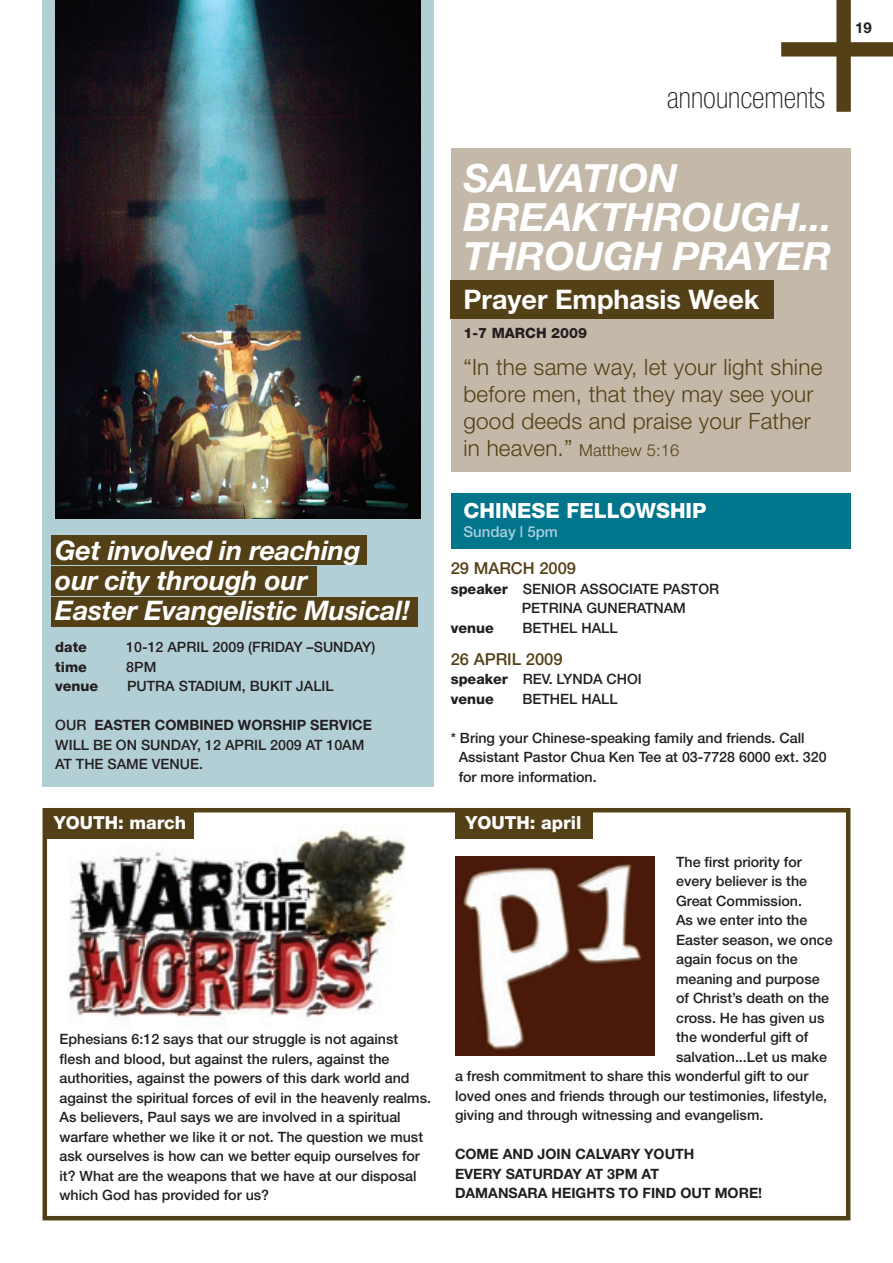
<style>
.page{position:relative;width:893px;height:1263px;background:#fff}
.page>*{position:absolute;margin:0;border:0;box-sizing:border-box;transform-origin:0 0}
.t1{font:italic 700 39px/39px "Helvetica Neue";color:#fff}
.t2{font:100 condensed 30px "Helvetica Neue";color:#231f20}
.t3{font:italic 700 27px/30px "Helvetica Neue";letter-spacing:-.01em;color:#fff}
.t4{font:700 27px "Helvetica Neue";color:#fff}
.t5{font:300 22.5px/27px "Helvetica Neue";letter-spacing:.01em;color:#534016}
.t6{font:800 21px "Helvetica Neue";color:#fff}
.t7{font:800 18px "Helvetica Neue";color:#fff}
.t8{font:500 16.5px "Helvetica Neue";color:#534016}
.t9{font:300 16.5px "Helvetica Neue";letter-spacing:.01em;color:#534016}
.t10{font:500 15px "Helvetica Neue";color:#a9cfdb}
.t11{font:700 15px "Helvetica Neue";color:#231f20}
.t12{font:500 14.25px/19.5px "Helvetica Neue";color:#231f20}
.t13{font:700 14.25px/19.5px "Helvetica Neue";color:#231f20}
.t14{font:800 14.25px "Helvetica Neue";color:#231f20}
.s1{font-weight:700}
.s2{font-size:22.5px}
.s3{font-weight:800}
</style>
<div class="page">
<div style="left:451px;top:149px;width:399px;height:323px;background:#c4b9a8"></div>
<div style="left:43px;top:0;width:391px;height:787px;background:#b3cfd6"></div>
<div style="left:51px;top:535px;width:316px;height:30px;background:#534016"></div>
<div style="left:51px;top:567px;width:265px;height:29px;background:#534016"></div>
<div style="left:51px;top:597px;width:367px;height:30px;background:#534016"></div>
<img style="left:68px;top:823px;width:338px;height:203px">
<div style="left:43px;top:808px;width:807px;height:412px;border:4px solid #534016"></div>
<svg style="left:781px;top:0;width:112px;height:112px"></svg>
<img style="left:55px;top:0;width:366px;height:519px">
<img style="left:455px;top:856px;width:200px;height:200px">
<div style="left:43px;top:808px;width:151px;height:31px;background:#534016"></div>
<div style="left:455px;top:808px;width:138px;height:31px;background:#534016"></div>
<div style="left:451px;top:493px;width:399px;height:56px;background:#00758c"></div>
<div style="left:451px;top:281px;width:323px;height:38px;background:#534016"></div>
<h2 class="t2" style="left:667px;top:81px;width:159px">announcements</h2>
<h1 class="t1" style="left:463px;top:158px;width:370px">SALVATION<br>BREAKTHROUGH...<br>THROUGH PRAYER</h1>
<h3 class="t4" style="left:463px;top:282px;width:297px">Prayer Emphasis Week</h3>
<p class="t14" style="left:463px;top:325px;width:125px">1-7 MARCH 2009</p>
<h3 class="t3" style="left:55px;top:535px;width:356px">Get involved in reaching<br>our city through our<br>Easter Evangelistic Musical!</h3>
<p class="t14" style="left:55px;top:639px;width:33px">date</p>
<p class="t12" style="left:126px;top:637px;width:251px">10-12 APRIL 2009 (FRIDAY –SUNDAY)</p>
<p class="t14" style="left:55px;top:658px;width:33px">time</p>
<p class="t12" style="left:126px;top:657px;width:32px">8PM</p>
<p class="t14" style="left:55px;top:678px;width:45px">venue</p>
<p class="t12" style="left:127px;top:676px;width:208px">PUTRA STADIUM, BUKIT JALIL</p>
<p class="t12" style="left:55px;top:715px;width:318px">OUR <span class="s1">EASTER COMBINED WORSHIP SERVICE<br></span>WILL BE ON SUNDAY, 12 APRIL 2009 AT 10AM<br>AT THE SAME VENUE.</p>
<h3 class="t5" style="left:463px;top:353px;width:360px">“In the same way, let your light shine before men, that they may see your good deeds and praise your Father</h3>
<p class="t9" style="left:463px;top:440px;width:217px"><span class="s2">in heaven.”</span> Matthew 5:16</p>
<h3 class="t6" style="left:464px;top:498px;width:245px">CHINESE FELLOWSHIP</h3>
<p class="t10" style="left:464px;top:523px;width:96px">Sunday | 5pm</p>
<p class="t8" style="left:451px;top:558px;width:127px">29 MARCH 2009</p>
<p class="t12" style="left:522px;top:579px;width:199px;text-indent:-71px"><span class="s3">speaker</span> SENIOR ASSOCIATE PASTOR<br>PETRINA GUNERATNAM</p>
<p class="t14" style="left:451px;top:619px;width:45px">venue</p>
<p class="t12" style="left:522px;top:618px;width:97px">BETHEL HALL</p>
<p class="t8" style="left:451px;top:649px;width:113px">26 APRIL 2009</p>
<p class="t12" style="left:451px;top:669px;width:193px"><span class="s3">speaker</span> REV. LYNDA CHOI <span class="s3">venue</span></p>
<p class="t12" style="left:522px;top:689px;width:97px">BETHEL HALL</p>
<p class="t12" style="left:459px;top:728px;width:370px;text-indent:-8px">* Bring your Chinese-speaking family and friends. Call<br>Assistant Pastor Chua Ken Tee at 03-7728 6000 ext. 320 for more information.</p>
<p class="t7" style="left:54px;top:812px;width:134px">YOUTH: march</p>
<p class="t7" style="left:465px;top:812px;width:118px">YOUTH: april</p>
<p class="t12" style="left:60px;top:1029px;width:373px">Ephesians 6:12 says that our struggle is not against flesh and blood, but against the rulers, against the authorities, against the powers of this dark world and against the spiritual forces of evil in the heavenly realms.<br>As believers, Paul says we are involved in a spiritual warfare whether we like it or not. The question we must ask ourselves is how can we better equip ourselves for it? What are the weapons that we have at our disposal which God has provided for us?</p>
<p class="t12" style="left:676px;top:852px;width:127px">The first priority for</p>
<p class="t12" style="left:676px;top:871px;width:132px">every believer is the</p>
<p class="t12" style="left:676px;top:891px;width:127px">Great Commission.</p>
<p class="t12" style="left:676px;top:910px;width:133px">As we enter into the</p>
<p class="t12" style="left:676px;top:930px;width:158px">Easter season, we once</p>
<p class="t12" style="left:676px;top:949px;width:123px">again focus on the</p>
<p class="t12" style="left:676px;top:969px;width:145px">meaning and purpose</p>
<p class="t12" style="left:676px;top:988px;width:155px">of Christ’s death on the</p>
<p class="t12" style="left:676px;top:1008px;width:150px">cross. He has given us</p>
<p class="t12" style="left:676px;top:1027px;width:134px">the wonderful gift of</p>
<p class="t12" style="left:676px;top:1047px;width:153px">salvation...Let us make</p>
<p class="t12" style="left:455px;top:1066px;width:355px">a fresh commitment to share this wonderful gift to our</p>
<p class="t12" style="left:455px;top:1086px;width:374px">loved ones and friends through our testimonies, lifestyle,</p>
<p class="t12" style="left:455px;top:1105px;width:310px">giving and through witnessing and evangelism.</p>
<p class="t13" style="left:455px;top:1144px;width:309px">COME AND JOIN CALVARY YOUTH<br>EVERY SATURDAY AT 3PM AT<br>DAMANSARA HEIGHTS TO FIND OUT MORE!</p>
<p class="t11" style="left:855px;top:18px;width:18px">19</p>
</div>
